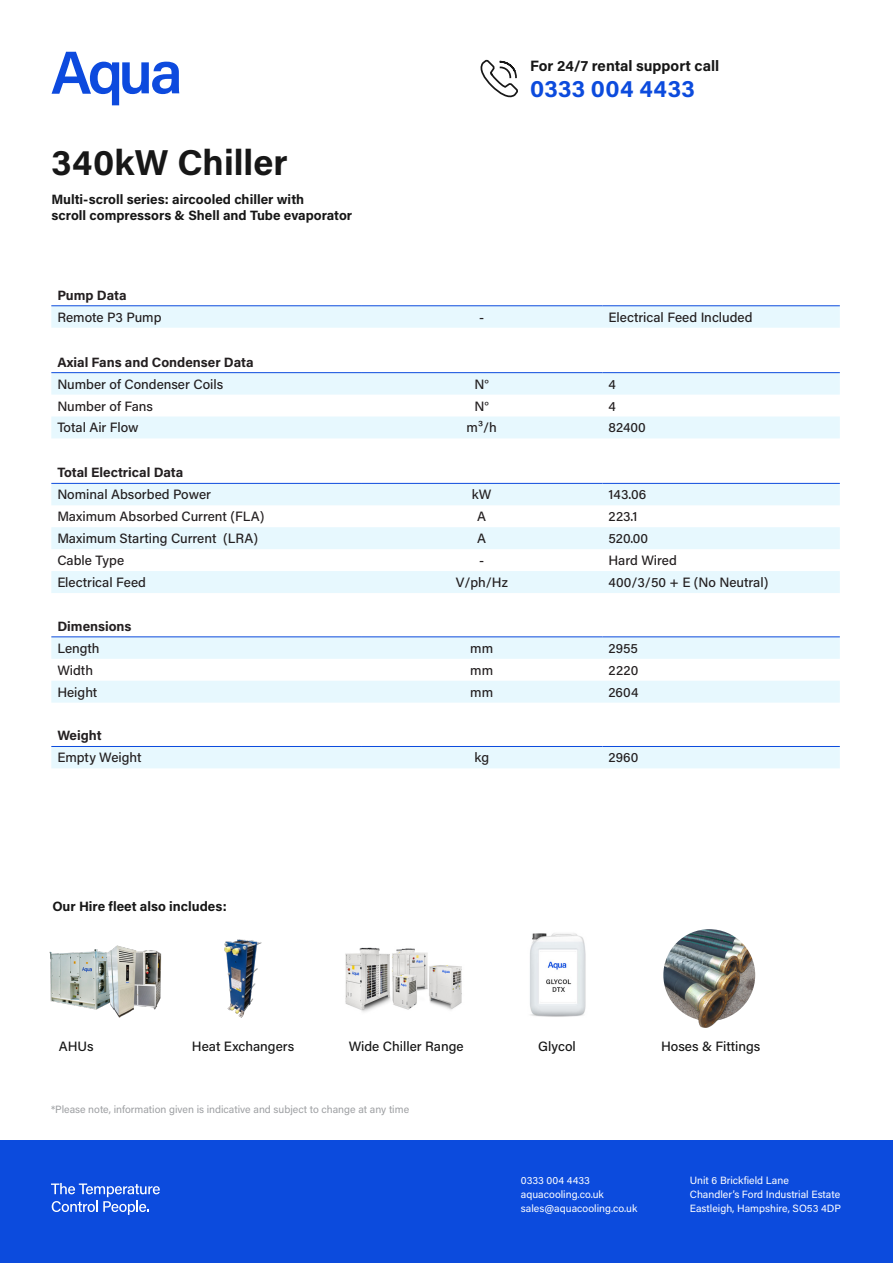
<style>
.page{position:relative;width:893px;height:1263px;background:#fff}
.page>*{position:absolute;margin:0;border:0;box-sizing:border-box;transform-origin:0 0}
.t1{font:700 36px "Acumin Pro";color:#171717}
.t2{font:700 24px "Acumin Pro";letter-spacing:.01em;color:#0c4bdd}
.t3{font:700 15px "Acumin Pro";color:#171717}
.t4{font:500 13.5px "Acumin Pro";color:#231f20}
.t5{font:700 13.5px "Acumin Pro";color:#171717}
.t6{font:700 13.5px "Acumin Pro";color:#231f20}
.t7{font:500 13.5px "Acumin Pro";color:#171717}
.t8{font:10.5px "Acumin Pro";color:#fff}
.t9{font:10.5px "Acumin Pro";color:#9d9fa2}
</style>
<div class="page">
<div style="left:51px;top:306px;width:789px;height:22px;background:#e7f8fe"></div>
<svg style="left:51px;top:373px;width:789px;height:395px"></svg>
<hr style="left:51px;top:372px;width:310px;height:1px;background:#0c4bdd">
<hr style="left:361px;top:372px;width:242px;height:1px;background:#0c4bdd">
<hr style="left:603px;top:372px;width:237px;height:1px;background:#0c4bdd">
<hr style="left:51px;top:483px;width:310px;height:1px;background:#0c4bdd">
<hr style="left:361px;top:483px;width:242px;height:1px;background:#0c4bdd">
<hr style="left:603px;top:483px;width:237px;height:1px;background:#0c4bdd">
<hr style="left:51px;top:746px;width:310px;height:1px;background:#0c4bdd">
<hr style="left:361px;top:746px;width:242px;height:1px;background:#0c4bdd">
<hr style="left:603px;top:746px;width:237px;height:1px;background:#0c4bdd">
<hr style="left:51px;top:636px;width:310px;height:1px;background:#0c4bdd">
<hr style="left:361px;top:636px;width:242px;height:1px;background:#0c4bdd">
<hr style="left:603px;top:636px;width:237px;height:1px;background:#0c4bdd">
<hr style="left:51px;top:305px;width:310px;height:1px;background:#0c4bdd">
<hr style="left:361px;top:305px;width:242px;height:1px;background:#0c4bdd">
<hr style="left:603px;top:305px;width:237px;height:1px;background:#0c4bdd">
<div style="left:0;top:1140px;width:893px;height:123px;background:#0c4bdd"></div>
<svg style="left:52px;top:52px;width:127px;height:53px"></svg>
<img style="left:224px;top:939px;width:38px;height:79px">
<img style="left:49px;top:945px;width:113px;height:73px">
<img style="left:530px;top:933px;width:56px;height:84px">
<img style="left:663px;top:929px;width:92px;height:92px;border-radius:46px">
<img style="left:345px;top:947px;width:117px;height:65px">
<img style="left:666px;top:936px;width:83px;height:92px">
<svg style="left:480px;top:59px;width:38px;height:39px"></svg>
<svg style="left:51px;top:1183px;width:109px;height:32px"></svg>
<p class="t1" style="left:51px;top:137px;width:238px">340kW Chiller</p>
<p class="t5" style="left:52px;top:189px;width:254px">Multi-scroll series: aircooled chiller with</p>
<p class="t5" style="left:52px;top:206px;width:302px">scroll compressors &amp; Shell and Tube evaporator</p>
<p class="t3" style="left:530px;top:55px;width:191px">For 24/7 rental support call</p>
<p class="t2" style="left:530px;top:72px;width:166px">0333 004 4433</p>
<p class="t6" style="left:57px;top:286px;width:71px">Pump Data</p>
<p class="t4" style="left:57px;top:308px;width:106px">Remote P3 Pump</p>
<p class="t4" style="left:479px;top:308px;width:7px">-</p>
<p class="t4" style="left:609px;top:308px;width:146px">Electrical Feed Included</p>
<p class="t6" style="left:57px;top:352px;width:198px">Axial Fans and Condenser Data</p>
<p class="t4" style="left:57px;top:374px;width:167px">Number of Condenser Coils</p>
<p class="t4" style="left:474px;top:374px;width:16px">N°</p>
<p class="t4" style="left:609px;top:374px;width:9px">4</p>
<p class="t4" style="left:57px;top:396px;width:97px">Number of Fans</p>
<p class="t4" style="left:474px;top:396px;width:16px">N°</p>
<p class="t4" style="left:609px;top:396px;width:9px">4</p>
<p class="t4" style="left:57px;top:418px;width:83px">Total Air Flow</p>
<p class="t4" style="left:467px;top:418px;width:32px">m³/h</p>
<p class="t4" style="left:609px;top:418px;width:39px">82400</p>
<p class="t6" style="left:57px;top:463px;width:127px">Total Electrical Data</p>
<p class="t4" style="left:57px;top:485px;width:155px">Nominal Absorbed Power</p>
<p class="t4" style="left:472px;top:485px;width:21px">kW</p>
<p class="t4" style="left:609px;top:485px;width:39px">143.06</p>
<p class="t4" style="left:57px;top:507px;width:209px">Maximum Absorbed Current (FLA)</p>
<p class="t4" style="left:477px;top:507px;width:10px">A</p>
<p class="t4" style="left:609px;top:507px;width:30px">223.1</p>
<p class="t4" style="left:57px;top:529px;width:202px">Maximum Starting Current (LRA)</p>
<p class="t4" style="left:477px;top:529px;width:10px">A</p>
<p class="t4" style="left:609px;top:529px;width:41px">520.00</p>
<p class="t4" style="left:57px;top:551px;width:68px">Cable Type</p>
<p class="t4" style="left:479px;top:551px;width:7px">-</p>
<p class="t4" style="left:609px;top:551px;width:70px">Hard Wired</p>
<p class="t4" style="left:57px;top:573px;width:90px">Electrical Feed</p>
<p class="t4" style="left:456px;top:573px;width:54px">V/ph/Hz</p>
<p class="t4" style="left:609px;top:573px;width:161px">400/3/50 + E (No Neutral)</p>
<p class="t6" style="left:57px;top:617px;width:76px">Dimensions</p>
<p class="t4" style="left:57px;top:639px;width:44px">Length</p>
<p class="t4" style="left:470px;top:639px;width:24px">mm</p>
<p class="t4" style="left:609px;top:639px;width:31px">2955</p>
<p class="t4" style="left:57px;top:661px;width:37px">Width</p>
<p class="t4" style="left:470px;top:661px;width:24px">mm</p>
<p class="t4" style="left:609px;top:661px;width:31px">2220</p>
<p class="t4" style="left:57px;top:682px;width:42px">Height</p>
<p class="t4" style="left:470px;top:682px;width:24px">mm</p>
<p class="t4" style="left:609px;top:682px;width:31px">2604</p>
<p class="t6" style="left:57px;top:726px;width:46px">Weight</p>
<p class="t4" style="left:57px;top:748px;width:86px">Empty Weight</p>
<p class="t4" style="left:474px;top:748px;width:16px">kg</p>
<p class="t4" style="left:609px;top:748px;width:31px">2960</p>
<p class="t5" style="left:52px;top:897px;width:176px">Our Hire fleet also includes:</p>
<p class="t7" style="left:59px;top:1036px;width:36px">AHUs</p>
<p class="t7" style="left:192px;top:1036px;width:104px">Heat Exchangers</p>
<p class="t7" style="left:349px;top:1036px;width:116px">Wide Chiller Range</p>
<p class="t7" style="left:538px;top:1036px;width:39px">Glycol</p>
<p class="t7" style="left:661px;top:1036px;width:101px">Hoses &amp; Fittings</p>
<p class="t9" style="left:51px;top:1102px;width:360px">*Please note, information given is indicative and subject to change at any time</p>
<p class="t8" style="left:521px;top:1173px;width:70px">0333 004 4433</p>
<p class="t8" style="left:521px;top:1187px;width:84px">aquacooling.co.uk</p>
<p class="t8" style="left:521px;top:1201px;width:118px">sales@aquacooling.co.uk</p>
<p class="t8" style="left:690px;top:1173px;width:101px">Unit 6 Brickfield Lane</p>
<p class="t8" style="left:690px;top:1187px;width:152px">Chandler’s Ford Industrial Estate</p>
<p class="t8" style="left:690px;top:1201px;width:153px">Eastleigh, Hampshire, SO53 4DP</p>
</div>
